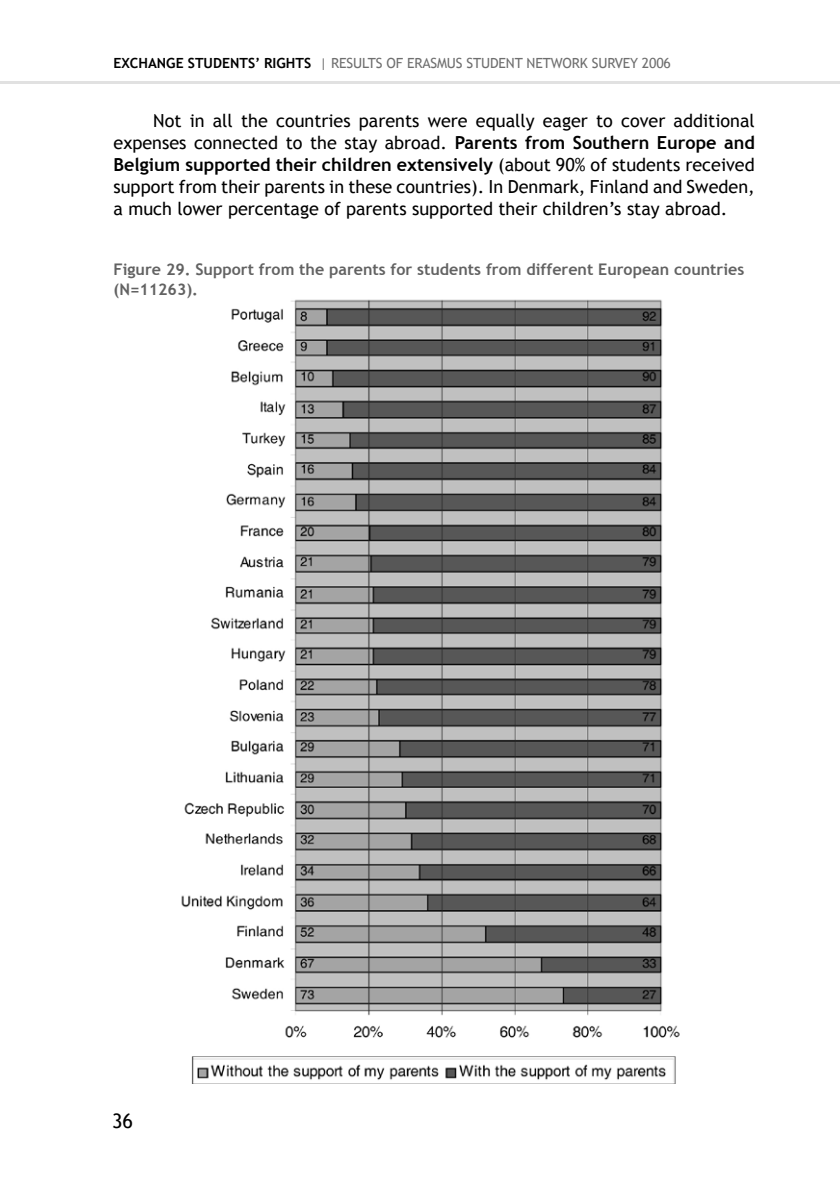
<style>
.page{position:relative;width:840px;height:1180px;background:#fff}
.page>*{position:absolute;margin:0;border:0;box-sizing:border-box;transform-origin:0 0}
.t1{font:20px "Trebuchet MS";color:#000}
.t2{font:18px/22px "Trebuchet MS";color:#000;text-align:justify}
.t3{font:700 16px/20px "Trebuchet MS";color:#626262}
.t4{font:700 14px "Trebuchet MS";color:#000}
.t5{font:14px "Trebuchet MS";letter-spacing:-.01em;color:#6f6f6f}
.s1{font-weight:400;color:#6f6f6f}
.s2{font-weight:700}
</style>
<div class="page">
<hr style="left:0;top:81px;width:839px;height:3px;background:#e1e1e1">
<img style="left:181px;top:299px;width:499px;height:784px">
<p class="t4" style="left:113px;top:55px;width:377px">Exchange students’ rights <span class="s1">| Resu lts of Erasmus Studen</span></p>
<p class="t5" style="left:514px;top:55px;width:93px">t Network Surve</p>
<p class="t5" style="left:630px;top:55px;width:42px">y 2006</p>
<p class="t2" style="left:113px;top:110px;width:642px;text-indent:40px">Not in all the countries parents were equally eager to cover additional expenses connected to the stay abroad. <span class="s2">Parents from Southern Europe and Belgium supported their children extensively</span> (about 90% of students received support from their parents in these countries). In Denmark, Finland and Sweden, a much lower percentage of parents supported their children’s stay abroad.</p>
<p class="t3" style="left:113px;top:259px;width:632px">Figure 29. Support from the parents for students from different European countries (N=11263).</p>
<p class="t1" style="left:112px;top:1108px;width:22px">36</p>
</div>
